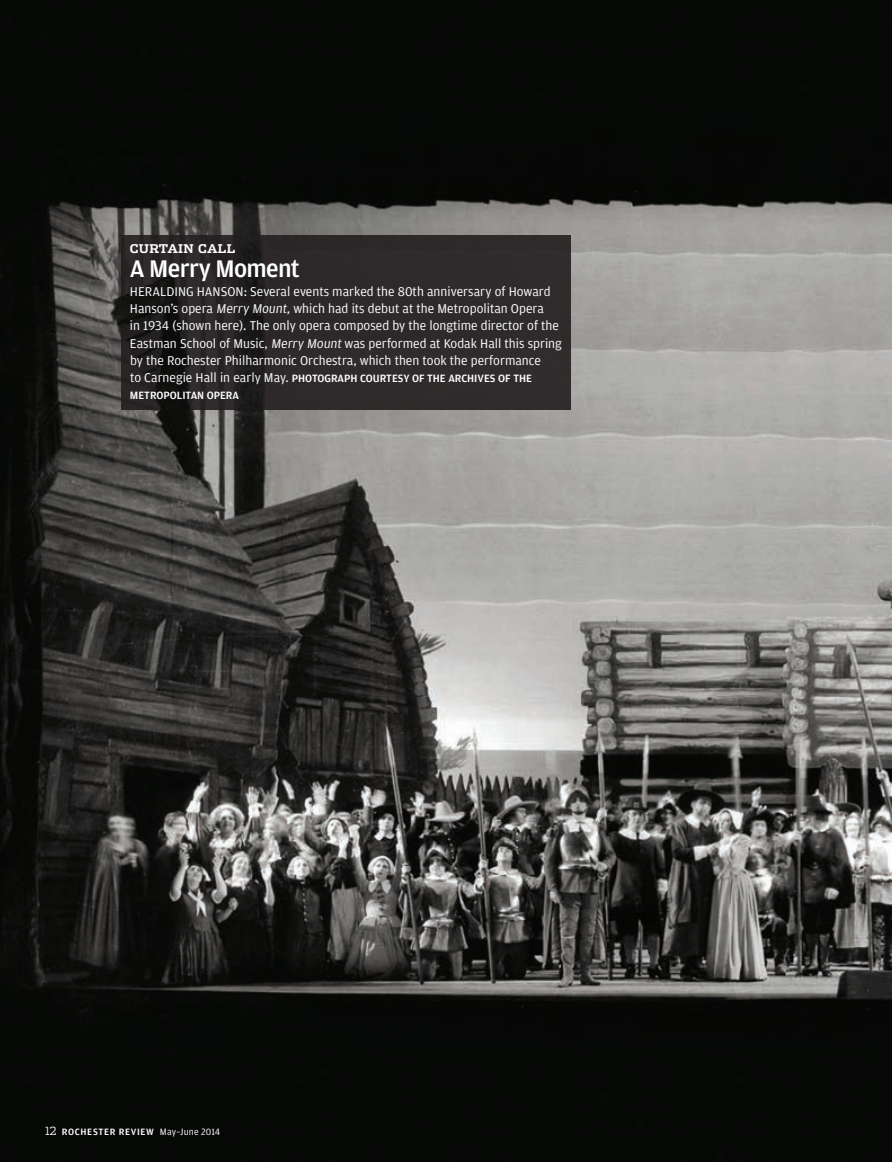
<style>
.page{position:relative;width:892px;height:1162px;background:#fff}
.page>*{position:absolute;margin:0;border:0;box-sizing:border-box;transform-origin:0 0}
.t1{font:500 25.5px "Amplitude";letter-spacing:-.025em;color:#fff}
.t2{font:13.5px/17.2px "Amplitude";color:#fff}
.t3{font:700 12px "Dispatch";letter-spacing:.025em;color:#fff}
.t4{font:500 11.25px/17.2px "Amplitude";color:#fff}
.t5{font:500 9.75px "Amplitude";letter-spacing:.065em;color:#fff}
.s1{font-style:italic}
.s2{font-weight:400;font-size:13.5px}
.s3{font-family:"Dispatch";font-weight:300;font-size:11.25px}
.s4{font-weight:400}
</style>
<div class="page">
<img style="left:0;top:0;width:891px;height:1161px">
<svg style="left:121px;top:235px;width:449px;height:174px;background:#2a2727"></svg>
<p class="t3" style="left:130px;top:240px;width:107px">CURTAIN CALL</p>
<p class="t1" style="left:130px;top:254px;width:171px">A Merry Moment</p>
<p class="t2" style="left:130px;top:283px;width:433px">HERALDING HANSON: Several events marked the 80th anniversary of Howard Hanson’s opera <span class="s1">Merry Mount,</span> which had its debut at the Metropolitan Opera<br>in 1934 (shown here). The only opera composed by the longtime director of the Eastman School of Music, <span class="s1">Merry Mount</span> was performed at Kodak Hall this spring by the Rochester Philharmonic Orchestra, which then took the performance</p>
<p class="t4" style="left:130px;top:370px;width:403px"><span class="s2">to Carnegie Hall in early May.</span> PHOTOGRAPH COURTESY OF THE ARCHIVES OF THE<br>METROPOLITAN OPERA</p>
<p class="t5" style="left:45px;top:1125px;width:177px"><span class="s3">12</span> ROCHESTER REVIEW <span class="s4">May–June 2014</span></p>
</div>
